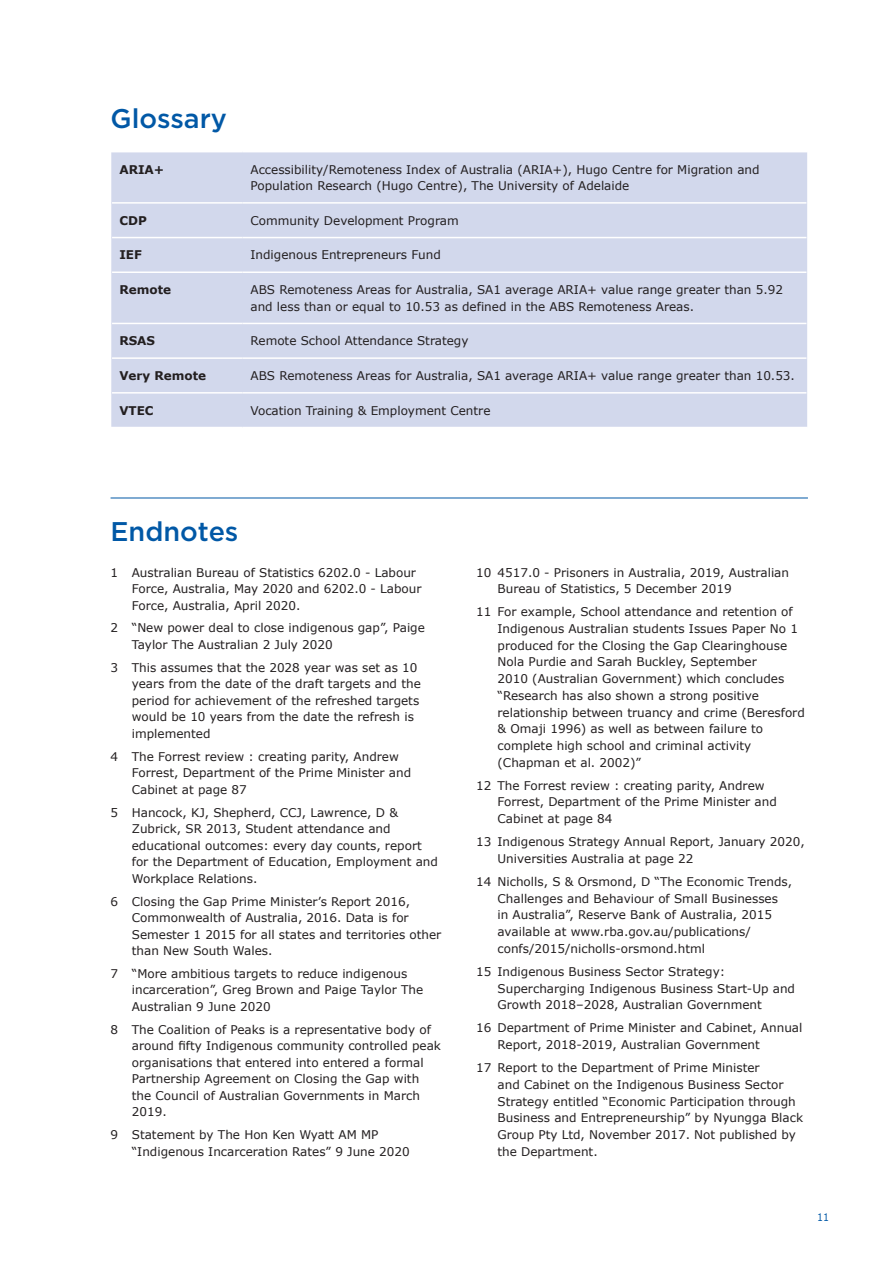
<style>
.page{position:relative;width:893px;height:1263px;background:#fff}
.page>*{position:absolute;margin:0;border:0;box-sizing:border-box;transform-origin:0 0}
._01_Heading{font:500 27px "Gotham";color:#0158a6}
._02_Heading_Line{font:500 27px "Gotham";color:#0158a6}
._11_Endnote_Text{font:12px/16.6px "Verdana";color:#231f20}
._08_Table_text{font:12px/16.5px "Verdana";color:#231f20}
._08_Table_text-2{font:700 12px "Verdana";color:#231f20}
.t1{font:10.5px "Verdana";color:#0158a6;scale:.9 1}
</style>
<div class="page">
<div style="left:111px;top:152px;width:696px;height:275px;background:#d2d8ec"></div>
<hr style="left:112px;top:202px;width:130px;height:2px;background:#fff">
<hr style="left:242px;top:202px;width:564px;height:2px;background:#fff">
<hr style="left:112px;top:237px;width:130px;height:1px;background:#fff">
<hr style="left:242px;top:237px;width:564px;height:1px;background:#fff">
<hr style="left:112px;top:271px;width:130px;height:2px;background:#fff">
<hr style="left:242px;top:271px;width:564px;height:2px;background:#fff">
<hr style="left:112px;top:323px;width:130px;height:1px;background:#fff">
<hr style="left:242px;top:323px;width:564px;height:1px;background:#fff">
<hr style="left:112px;top:357px;width:130px;height:2px;background:#fff">
<hr style="left:242px;top:357px;width:564px;height:2px;background:#fff">
<hr style="left:112px;top:392px;width:130px;height:2px;background:#fff">
<hr style="left:242px;top:392px;width:564px;height:2px;background:#fff">
<hr style="left:111px;top:498px;width:697px;height:1px;background:#0158a6">
<p class="_01_Heading" style="left:111px;top:101px;width:118px">Glossary</p>
<p class="_08_Table_text-2" style="left:119px;top:161px;width:46px">ARIA+</p>
<p class="_08_Table_text" style="left:250px;top:161px;width:511px">Accessibility/Remoteness Index of Australia (ARIA+), Hugo Centre for Migration and<br>Population Research (Hugo Centre), The University of Adelaide</p>
<p class="_08_Table_text-2" style="left:119px;top:212px;width:29px">CDP</p>
<p class="_08_Table_text" style="left:250px;top:212px;width:210px">Community Development Program</p>
<p class="_08_Table_text-2" style="left:119px;top:247px;width:24px">IEF</p>
<p class="_08_Table_text" style="left:250px;top:247px;width:192px">Indigenous Entrepreneurs Fund</p>
<p class="_08_Table_text-2" style="left:119px;top:281px;width:53px">Remote</p>
<p class="_08_Table_text" style="left:250px;top:282px;width:534px">ABS Remoteness Areas for Australia, SA1 average ARIA+ value range greater than 5.92 and less than or equal to 10.53 as defined in the ABS Remoteness Areas.</p>
<p class="_08_Table_text-2" style="left:119px;top:332px;width:37px">RSAS</p>
<p class="_08_Table_text" style="left:250px;top:333px;width:220px">Remote School Attendance Strategy</p>
<p class="_08_Table_text-2" style="left:119px;top:367px;width:88px">Very Remote</p>
<p class="_08_Table_text" style="left:250px;top:368px;width:546px">ABS Remoteness Areas for Australia, SA1 average ARIA+ value range greater than 10.53.</p>
<p class="_08_Table_text-2" style="left:119px;top:402px;width:36px">VTEC</p>
<p class="_08_Table_text" style="left:250px;top:402px;width:242px">Vocation Training &amp; Employment Centre</p>
<p class="_02_Heading_Line" style="left:111px;top:514px;width:129px">Endnotes</p>
<p class="_11_Endnote_Text" style="left:132px;top:564px;width:291px;text-indent:-21px">1 Australian Bureau of Statistics 6202.0 - Labour<br>Force, Australia, May 2020 and 6202.0 - Labour<br>Force, Australia, April 2020.</p>
<p class="_11_Endnote_Text" style="left:132px;top:620px;width:295px;text-indent:-21px">2 “New power deal to close indigenous gap”, Paige<br>Taylor The Australian 2 July 2020</p>
<p class="_11_Endnote_Text" style="left:132px;top:659px;width:290px;text-indent:-21px">3 This assumes that the 2028 year was set as 10 years from the date of the draft targets and the period for achievement of the refreshed targets would be 10 years from the date the refresh is implemented</p>
<p class="_11_Endnote_Text" style="left:132px;top:748px;width:281px;text-indent:-21px">4 The Forrest review : creating parity, Andrew<br>Forrest, Department of the Prime Minister and<br>Cabinet at page 87</p>
<p class="_11_Endnote_Text" style="left:132px;top:804px;width:308px;text-indent:-21px">5 Hancock, KJ, Shepherd, CCJ, Lawrence, D &amp; Zubrick, SR 2013, Student attendance and educational outcomes: every day counts, report for the Department of Education, Employment and Workplace Relations.</p>
<p class="_11_Endnote_Text" style="left:132px;top:893px;width:311px;text-indent:-21px">6 Closing the Gap Prime Minister’s Report 2016, Commonwealth of Australia, 2016. Data is for Semester 1 2015 for all states and territories other than New South Wales.</p>
<p class="_11_Endnote_Text" style="left:132px;top:965px;width:293px;text-indent:-21px">7 “More ambitious targets to reduce indigenous incarceration”, Greg Brown and Paige Taylor The<br>Australian 9 June 2020</p>
<p class="_11_Endnote_Text" style="left:132px;top:1021px;width:311px;text-indent:-21px">8 The Coalition of Peaks is a representative body of around fifty Indigenous community controlled peak organisations that entered into entered a formal Partnership Agreement on Closing the Gap with the Council of Australian Governments in March 2019.</p>
<p class="_11_Endnote_Text" style="left:132px;top:1127px;width:279px;text-indent:-21px">9 Statement by The Hon Ken Wyatt AM MP “Indigenous Incarceration Rates” 9 June 2020</p>
<p class="_11_Endnote_Text" style="left:497px;top:564px;width:293px;text-indent:-21px">10 4517.0 - Prisoners in Australia, 2019, Australian<br>Bureau of Statistics, 5 December 2019</p>
<p class="_11_Endnote_Text" style="left:497px;top:604px;width:309px;text-indent:-21px">11 For example, School attendance and retention of Indigenous Australian students Issues Paper No 1 produced for the Closing the Gap Clearinghouse Nola Purdie and Sarah Buckley, September<br>2010 (Australian Government) which concludes “Research has also shown a strong positive relationship between truancy and crime (Beresford &amp; Omaji 1996) as well as between failure to complete high school and criminal activity (Chapman et al. 2002)”</p>
<p class="_11_Endnote_Text" style="left:497px;top:777px;width:281px;text-indent:-21px">12 The Forrest review : creating parity, Andrew<br>Forrest, Department of the Prime Minister and<br>Cabinet at page 84</p>
<p class="_11_Endnote_Text" style="left:497px;top:834px;width:309px;text-indent:-21px">13 Indigenous Strategy Annual Report, January 2020,<br>Universities Australia at page 22</p>
<p class="_11_Endnote_Text" style="left:497px;top:873px;width:296px;text-indent:-21px">14 Nicholls, S &amp; Orsmond, D “The Economic Trends, Challenges and Behaviour of Small Businesses<br>in Australia”, Reserve Bank of Australia, 2015 available at www.rba.gov.au/publications/ confs/2015/nicholls-orsmond.html</p>
<p class="_11_Endnote_Text" style="left:497px;top:963px;width:299px;text-indent:-21px">15 Indigenous Business Sector Strategy:<br>Supercharging Indigenous Business Start-Up and<br>Growth 2018–2028, Australian Government</p>
<p class="_11_Endnote_Text" style="left:497px;top:1020px;width:306px;text-indent:-21px">16 Department of Prime Minister and Cabinet, Annual<br>Report, 2018-2019, Australian Government</p>
<p class="_11_Endnote_Text" style="left:497px;top:1060px;width:307px;text-indent:-21px">17 Report to the Department of Prime Minister<br>and Cabinet on the Indigenous Business Sector Strategy entitled “Economic Participation through Business and Entrepreneurship” by Nyungga Black Group Pty Ltd, November 2017. Not published by the Department.</p>
<p class="t1" style="left:817px;top:1210px;width:15px">11</p>
</div>
